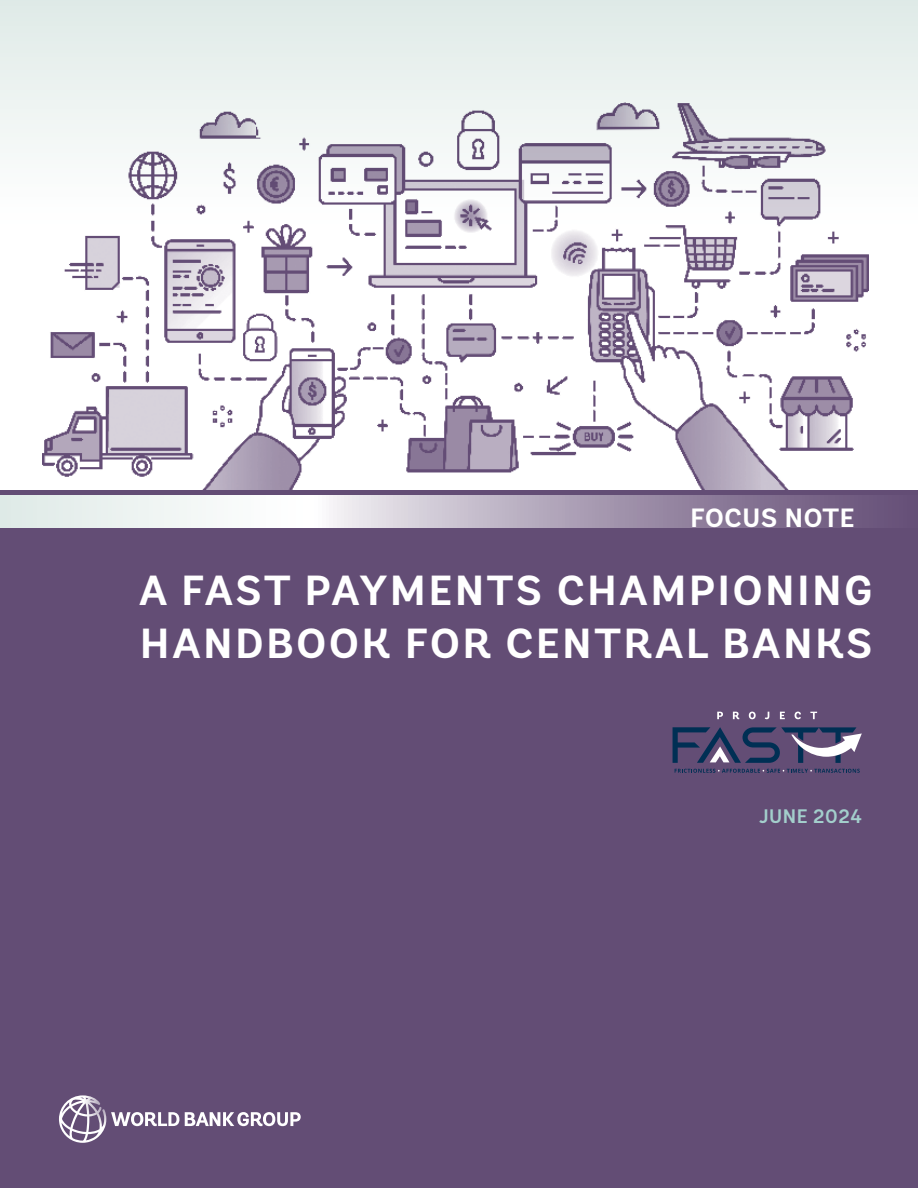
<style>
.page{position:relative;width:918px;height:1188px;background:#fff}
.page>*{position:absolute;margin:0;border:0;box-sizing:border-box;transform-origin:0 0}
.t1{font:700 42px/52.5px "Andes";letter-spacing:.07em;color:#fff}
.t2{font:700 26.4px "Andes";letter-spacing:.03em;color:#fff}
.t3{font:600 19.5px "Andes";letter-spacing:.03em;color:#a3cfcc}
</style>
<div class="page">
<div style="left:0;top:0;width:918px;height:445px;background:linear-gradient(to bottom,#e7efed,#fff)"></div>
<img style="left:43px;top:103px;width:825px;height:387px">
<div style="left:0;top:490px;width:918px;height:698px;background:#634d75"></div>
<svg style="left:0;top:496px;width:873px;height:31px"></svg>
<svg style="left:59px;top:1095px;width:242px;height:48px"></svg>
<svg style="left:675px;top:769px;width:185px;height:4px"></svg>
<svg style="left:717px;top:712px;width:6px;height:7px"></svg>
<svg style="left:733px;top:712px;width:6px;height:7px"></svg>
<svg style="left:749px;top:712px;width:7px;height:7px"></svg>
<svg style="left:765px;top:712px;width:4px;height:7px"></svg>
<svg style="left:780px;top:712px;width:5px;height:7px"></svg>
<svg style="left:795px;top:712px;width:6px;height:7px"></svg>
<svg style="left:810px;top:712px;width:7px;height:7px"></svg>
<svg style="left:673px;top:727px;width:189px;height:36px"></svg>
<p class="t2" style="left:690px;top:501px;width:166px">FOCUS NOTE</p>
<p class="t1" style="left:139px;top:566px;width:735px">A FAST PAYMENTS CHAMPIONING<br>HANDBOOK FOR CENTRAL BANKS</p>
<p class="t3" style="left:759px;top:804px;width:104px">JUNE 2024</p>
</div>
